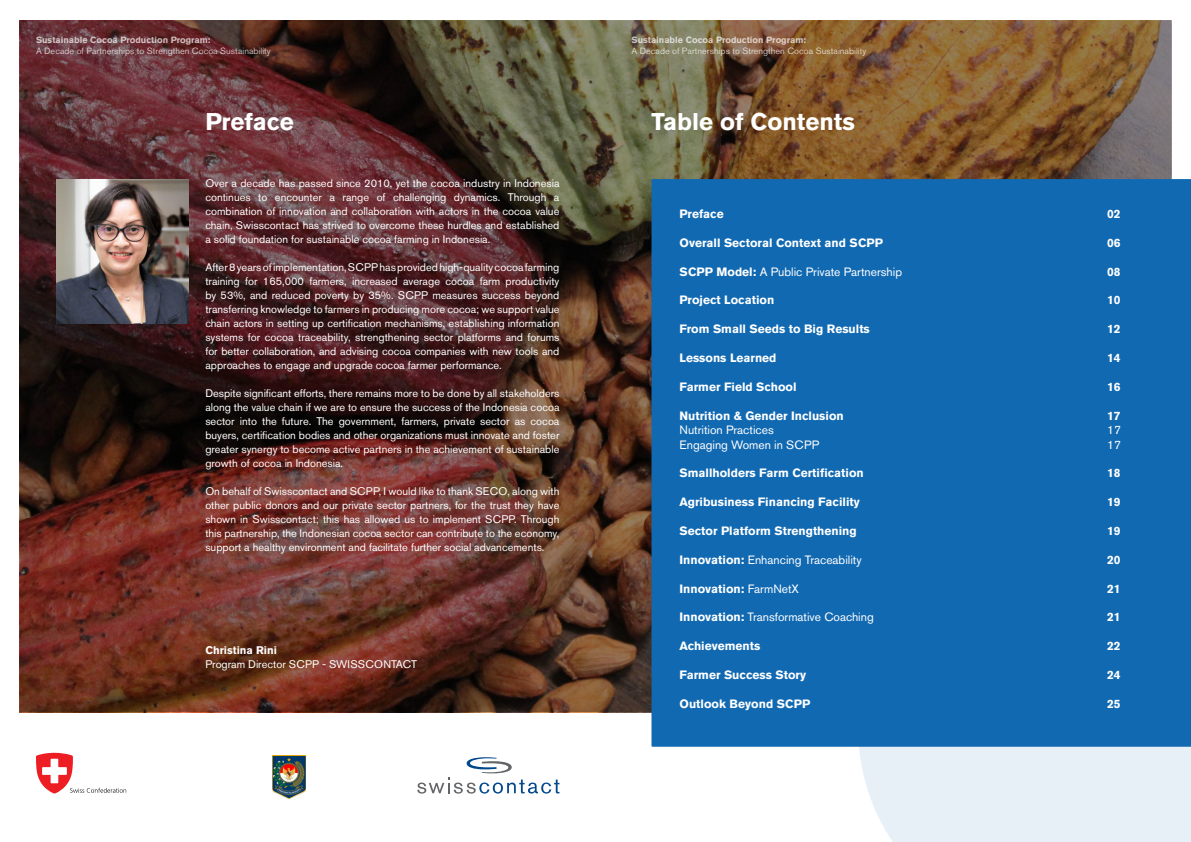
<style>
.page{position:relative;width:1191px;height:842px;background:#fff}
.page>*{position:absolute;margin:0;border:0;box-sizing:border-box;transform-origin:0 0}
.t1{font:700 24px "Akzidenz Grotesk BQ";color:#fff}
.t2{font:700 12px "Akzidenz Grotesk BQ";color:#fff}
.t3{font:12px/14.4px "Akzidenz Grotesk BQ";color:#fff}
.t4{font:11px/14px "Akzidenz Grotesk BQ";color:#fff;text-align:justify}
.t5{font:700 11px "Akzidenz Grotesk BQ";color:#fff}
.t6{font:9px "Akzidenz Grotesk BQ";color:#fff}
.t7{font:700 9px "Akzidenz Grotesk BQ";color:#fff}
.s1{font-weight:700}
.s2{font-weight:400}
</style>
<div class="page">
<img style="left:19px;top:20px;width:1152px;height:692px">
<img style="left:56px;top:179px;width:132px;height:144px">
<svg style="left:417px;top:757px;width:142px;height:36px"></svg>
<svg style="left:36px;top:753px;width:90px;height:40px"></svg>
<img style="left:272px;top:756px;width:34px;height:42px">
<div style="left:859px;top:747px;width:332px;height:95px;background:#e7f0f7"></div>
<div style="left:651px;top:179px;width:540px;height:568px;background:#1169b2"></div>
<p class="t7" style="left:36px;top:34px;width:176px">Sustainable Cocoa Production Program:</p>
<p class="t6" style="left:36px;top:45px;width:236px">A Decade of Partnerships to Strengthen Cocoa Sustainability</p>
<h1 class="t1" style="left:205px;top:108px;width:90px">Preface</h1>
<p class="t4" style="left:205px;top:176px;width:356px">Over a decade has passed since 2010, yet the cocoa industry in Indonesia continues to encounter a range of challenging dynamics. Through a combination of innovation and collaboration with actors in the cocoa value chain, Swisscontact has strived to overcome these hurdles and established a solid foundation for sustainable cocoa farming in Indonesia.</p>
<p class="t4" style="left:205px;top:260px;width:356px">After 8 years of implementation, SCPP has provided high-quality cocoa farming training for 165,000 farmers, increased average cocoa farm productivity by 53%, and reduced poverty by 35%. SCPP measures success beyond transferring knowledge to farmers in producing more cocoa; we support value chain actors in setting up certification mechanisms, establishing information systems for cocoa traceability, strengthening sector platforms and forums for better collaboration, and advising cocoa companies with new tools and approaches to engage and upgrade cocoa farmer performance.</p>
<p class="t4" style="left:205px;top:386px;width:356px">Despite significant efforts, there remains more to be done by all stakeholders along the value chain if we are to ensure the success of the Indonesia cocoa sector into the future. The government, farmers, private sector as cocoa buyers, certification bodies and other organizations must innovate and foster greater synergy to become active partners in the achievement of sustainable growth of cocoa in Indonesia.</p>
<p class="t4" style="left:205px;top:484px;width:356px">On behalf of Swisscontact and SCPP, I would like to thank SECO, along with other public donors and our private sector partners, for the trust they have shown in Swisscontact; this has allowed us to implement SCPP. Through this partnership, the Indonesian cocoa sector can contribute to the economy, support a healthy environment and facilitate further social advancements.</p>
<p class="t5" style="left:205px;top:643px;width:73px">Christina Rini</p>
<p class="t4" style="left:205px;top:657px;width:213px">Program Director SCPP - SWISSCONTACT</p>
<p class="t7" style="left:631px;top:34px;width:176px">Sustainable Cocoa Production Program:</p>
<p class="t6" style="left:631px;top:45px;width:236px">A Decade of Partnerships to Strengthen Cocoa Sustainability</p>
<h1 class="t1" style="left:651px;top:108px;width:205px">Table of Contents</h1>
<p class="t2" style="left:679px;top:207px;width:46px">Preface</p>
<p class="t2" style="left:679px;top:236px;width:205px">Overall Sectoral Context and SCPP</p>
<p class="t3" style="left:679px;top:264px;width:224px"><span class="s1">SCPP Model:</span> A Public Private Partnership</p>
<p class="t2" style="left:679px;top:293px;width:96px">Project Location</p>
<p class="t2" style="left:679px;top:322px;width:192px">From Small Seeds to Big Results</p>
<p class="t2" style="left:679px;top:351px;width:98px">Lessons Learned</p>
<p class="t2" style="left:679px;top:380px;width:118px">Farmer Field School</p>
<p class="t2" style="left:679px;top:409px;width:166px">Nutrition &amp; Gender Inclusion</p>
<p class="t3" style="left:679px;top:423px;width:141px">Nutrition Practices<br>Engaging Women in SCPP</p>
<p class="t2" style="left:679px;top:466px;width:186px">Smallholders Farm Certification</p>
<p class="t2" style="left:679px;top:495px;width:182px">Agribusiness Financing Facility</p>
<p class="t2" style="left:679px;top:524px;width:179px">Sector Platform Strengthening</p>
<p class="t3" style="left:679px;top:552px;width:184px"><span class="s1">Innovation:</span> Enhancing Traceability</p>
<p class="t2" style="left:679px;top:581px;width:121px">Innovation: <span class="s2">FarmNetX</span></p>
<p class="t3" style="left:679px;top:610px;width:196px"><span class="s1">Innovation:</span> Transformative Coaching</p>
<p class="t2" style="left:679px;top:639px;width:82px">Achievements</p>
<p class="t2" style="left:679px;top:668px;width:128px">Farmer Success Story</p>
<p class="t2" style="left:679px;top:697px;width:132px">Outlook Beyond SCPP</p>
<p class="t2" style="left:1107px;top:207px;width:15px">02</p>
<p class="t2" style="left:1107px;top:236px;width:15px">06</p>
<p class="t2" style="left:1107px;top:265px;width:15px">08</p>
<p class="t2" style="left:1107px;top:293px;width:15px">10</p>
<p class="t2" style="left:1107px;top:322px;width:15px">12</p>
<p class="t2" style="left:1107px;top:351px;width:15px">14</p>
<p class="t2" style="left:1107px;top:380px;width:15px">16</p>
<p class="t2" style="left:1107px;top:409px;width:15px">17</p>
<p class="t3" style="left:1107px;top:423px;width:15px">17<br>17</p>
<p class="t2" style="left:1107px;top:466px;width:15px">18</p>
<p class="t2" style="left:1107px;top:495px;width:15px">19</p>
<p class="t2" style="left:1107px;top:524px;width:15px">19</p>
<p class="t2" style="left:1107px;top:553px;width:15px">20</p>
<p class="t2" style="left:1107px;top:581px;width:15px">21</p>
<p class="t2" style="left:1107px;top:610px;width:15px">21</p>
<p class="t2" style="left:1107px;top:639px;width:15px">22</p>
<p class="t2" style="left:1107px;top:668px;width:15px">24</p>
<p class="t2" style="left:1107px;top:697px;width:15px">25</p>
</div>
